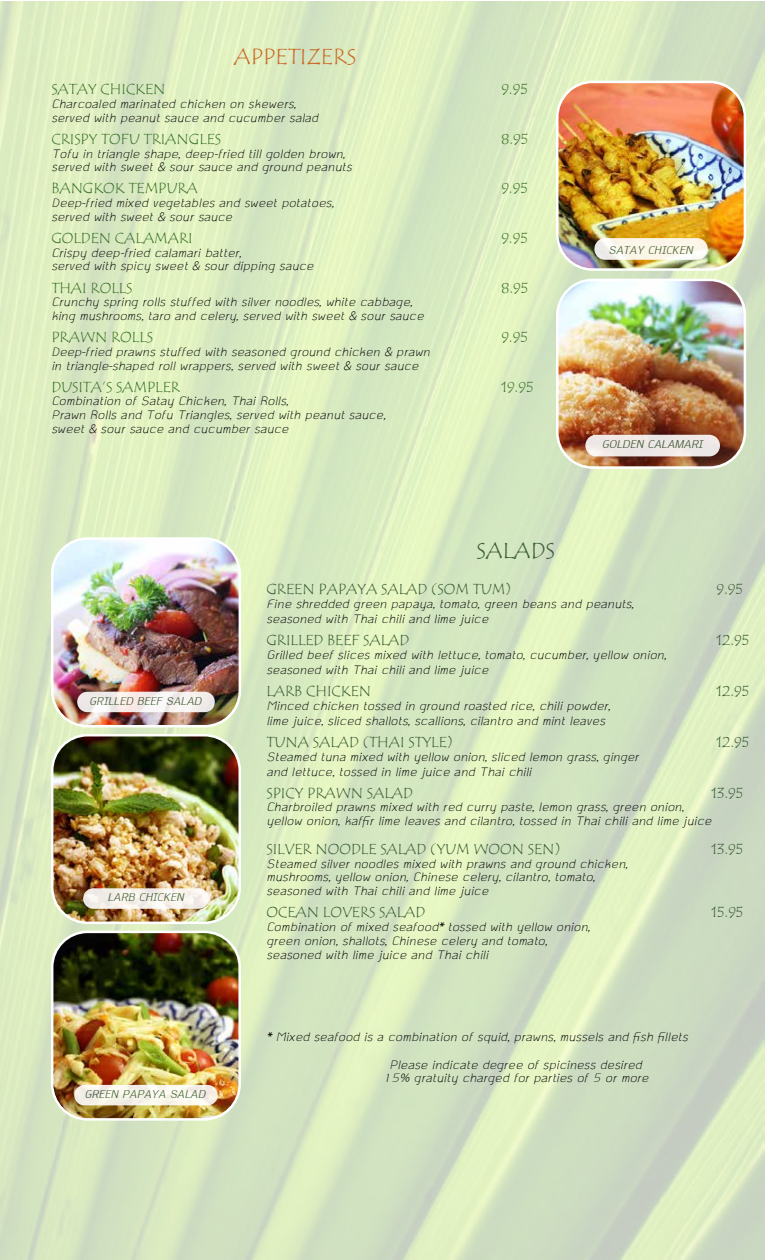
<style>
.page{position:relative;width:765px;height:1260px;background:#fff}
.page>*{position:absolute;margin:0;border:0;box-sizing:border-box;transform-origin:0 0}
.t1{font:22.5px "Tempus Sans ITC";color:#cc6b29}
.t2{font:22.5px "Tempus Sans ITC";color:#3d5f36}
.t3{font:italic 17.5px/13.8px "TH Ko Ho";color:#000}
.t4{font:italic 16.25px "TH Krub";color:#3d5f36}
.t5{font:15px "Tempus Sans ITC";color:#3d5f36}
.t6{font:15px "Tempus Sans ITC";color:#3d732a}
</style>
<div class="page">
<img style="left:557px;top:82px;width:188px;height:188px">
<div style="left:556px;top:81px;width:190px;height:190px;border:2px solid #fff;border-radius:35px"></div>
<svg style="left:594px;top:238px;width:114px;height:22px;fill:#fbf6e9"></svg>
<img style="left:557px;top:280px;width:188px;height:188px">
<div style="left:556px;top:279px;width:190px;height:190px;border:2px solid #fff;border-radius:35px"></div>
<div style="left:585px;top:435px;width:135px;height:21px;background:#eee7e6;border-radius:11px"></div>
<img style="left:52px;top:539px;width:188px;height:187px">
<div style="left:51px;top:537px;width:190px;height:190px;border:2px solid #fff;border-radius:35px"></div>
<svg style="left:77px;top:692px;width:138px;height:20px;fill:#f7edea"></svg>
<img style="left:52px;top:735px;width:188px;height:188px">
<div style="left:51px;top:734px;width:190px;height:190px;border:2px solid #fff;border-radius:35px"></div>
<svg style="left:83px;top:888px;width:126px;height:21px;fill:#f6f0e9"></svg>
<img style="left:52px;top:932px;width:188px;height:187px">
<div style="left:51px;top:931px;width:190px;height:190px;border:2px solid #fff;border-radius:35px"></div>
<div style="left:74px;top:1085px;width:144px;height:20px;background:linear-gradient(to right,#f3f1e9,#faf5ec);border-radius:10px"></div>
<p class="t1" style="left:234px;top:43px;width:124px">APPETIZERS</p>
<p class="t6" style="left:51px;top:80px;width:116px">SATAY CHICKEN</p>
<p class="t6" style="left:501px;top:80px;width:28px">9.95</p>
<p class="t3" style="left:51px;top:97px;width:268px">Charcoaled marinated chicken on skewers, served with peanut sauce and cucumber salad</p>
<p class="t6" style="left:51px;top:129px;width:171px">CRISPY TOFU TRIANGLES</p>
<p class="t6" style="left:501px;top:129px;width:28px">8.95</p>
<p class="t3" style="left:51px;top:147px;width:302px">Tofu in triangle shape, deep-fried till golden brown, served with sweet &amp; sour sauce and ground peanuts</p>
<p class="t6" style="left:51px;top:179px;width:148px">BANGKOK TEMPURA</p>
<p class="t6" style="left:501px;top:179px;width:28px">9.95</p>
<p class="t3" style="left:51px;top:196px;width:284px">Deep-fried mixed vegetables and sweet potatoes, served with sweet &amp; sour sauce</p>
<p class="t6" style="left:51px;top:228px;width:143px">GOLDEN CALAMARI</p>
<p class="t6" style="left:501px;top:228px;width:28px">9.95</p>
<p class="t3" style="left:51px;top:246px;width:264px">Crispy deep-fried calamari batter,<br>served with spicy sweet &amp; sour dipping sauce</p>
<p class="t6" style="left:51px;top:278px;width:83px">THAI ROLLS</p>
<p class="t6" style="left:501px;top:278px;width:28px">8.95</p>
<p class="t3" style="left:51px;top:296px;width:374px">Crunchy spring rolls stuffed with silver noodles, white cabbage, king mushrooms, taro and celery, served with sweet &amp; sour sauce</p>
<p class="t6" style="left:51px;top:328px;width:103px">PRAWN ROLLS</p>
<p class="t6" style="left:501px;top:328px;width:28px">9.95</p>
<p class="t3" style="left:51px;top:345px;width:380px">Deep-fried prawns stuffed with seasoned ground chicken &amp; prawn in triangle-shaped roll wrappers, served with sweet &amp; sour sauce</p>
<p class="t6" style="left:51px;top:377px;width:130px">DUSITA’S SAMPLER</p>
<p class="t6" style="left:501px;top:377px;width:34px">19.95</p>
<p class="t3" style="left:51px;top:395px;width:336px">Combination of Satay Chicken, Thai Rolls,<br>Prawn Rolls and Tofu Triangles, served with peanut sauce, sweet &amp; sour sauce and cucumber sauce</p>
<p class="t4" style="left:609px;top:241px;width:86px">SATAY CHICKEN</p>
<p class="t4" style="left:602px;top:435px;width:103px">GOLDEN CALAMARI</p>
<p class="t4" style="left:89px;top:692px;width:114px">GRILLED BEEF SALAD</p>
<p class="t4" style="left:107px;top:888px;width:78px">LARB CHICKEN</p>
<p class="t4" style="left:84px;top:1085px;width:122px">GREEN PAPAYA SALAD</p>
<p class="t2" style="left:476px;top:537px;width:80px">SALADS</p>
<p class="t5" style="left:266px;top:580px;width:247px">GREEN PAPAYA SALAD (SOM TUM)</p>
<p class="t5" style="left:716px;top:580px;width:28px">9.95</p>
<p class="t3" style="left:266px;top:597px;width:369px;line-height:15px">Fine shredded green papaya, tomato, green beans and peanuts, seasoned with Thai chili and lime juice</p>
<p class="t5" style="left:266px;top:631px;width:144px">GRILLED BEEF SALAD</p>
<p class="t5" style="left:716px;top:631px;width:34px">12.95</p>
<p class="t3" style="left:266px;top:648px;width:401px;line-height:15px">Grilled beef slices mixed with lettuce, tomato, cucumber, yellow onion, seasoned with Thai chili and lime juice</p>
<p class="t5" style="left:266px;top:682px;width:106px">LARB CHICKEN</p>
<p class="t5" style="left:716px;top:682px;width:34px">12.95</p>
<p class="t3" style="left:266px;top:698px;width:345px;line-height:15px">Minced chicken tossed in ground roasted rice, chili powder, lime juice, sliced shallots, scallions, cilantro and mint leaves</p>
<p class="t5" style="left:266px;top:732px;width:188px">TUNA SALAD (THAI STYLE)</p>
<p class="t5" style="left:716px;top:732px;width:34px">12.95</p>
<p class="t3" style="left:266px;top:749px;width:374px;line-height:15px">Steamed tuna mixed with yellow onion, sliced lemon grass, ginger and lettuce, tossed in lime juice and Thai chili</p>
<p class="t5" style="left:266px;top:783px;width:148px">SPICY PRAWN SALAD</p>
<p class="t5" style="left:711px;top:783px;width:33px">13.95</p>
<p class="t3" style="left:266px;top:801px;width:447px">Charbroiled prawns mixed with red curry paste, lemon grass, green onion, yellow onion, kaffir lime leaves and cilantro, tossed in Thai chili and lime juice</p>
<p class="t5" style="left:266px;top:839px;width:296px">SILVER NOODLE SALAD (YUM WOON SEN)</p>
<p class="t5" style="left:711px;top:839px;width:33px">13.95</p>
<p class="t3" style="left:266px;top:857px;width:363px">Steamed silver noodles mixed with prawns and ground chicken, mushrooms, yellow onion, Chinese celery, cilantro, tomato, seasoned with Thai chili and lime juice</p>
<p class="t5" style="left:266px;top:903px;width:160px">OCEAN LOVERS SALAD</p>
<p class="t5" style="left:711px;top:903px;width:34px">15.95</p>
<p class="t3" style="left:266px;top:920px;width:325px">Combination of mixed seafood* tossed with yellow onion, green onion, shallots, Chinese celery and tomato, seasoned with lime juice and Thai chili</p>
<p class="t3" style="left:389px;top:1023px;width:300px;line-height:27.5px;text-indent:-123px">* Mixed seafood is a combination of squid, prawns, mussels and fish fillets<br>Please indicate degree of spiciness desired</p>
<p class="t3" style="left:383px;top:1071px;width:267px">15% gratuity charged for parties of 5 or more</p>
</div>
